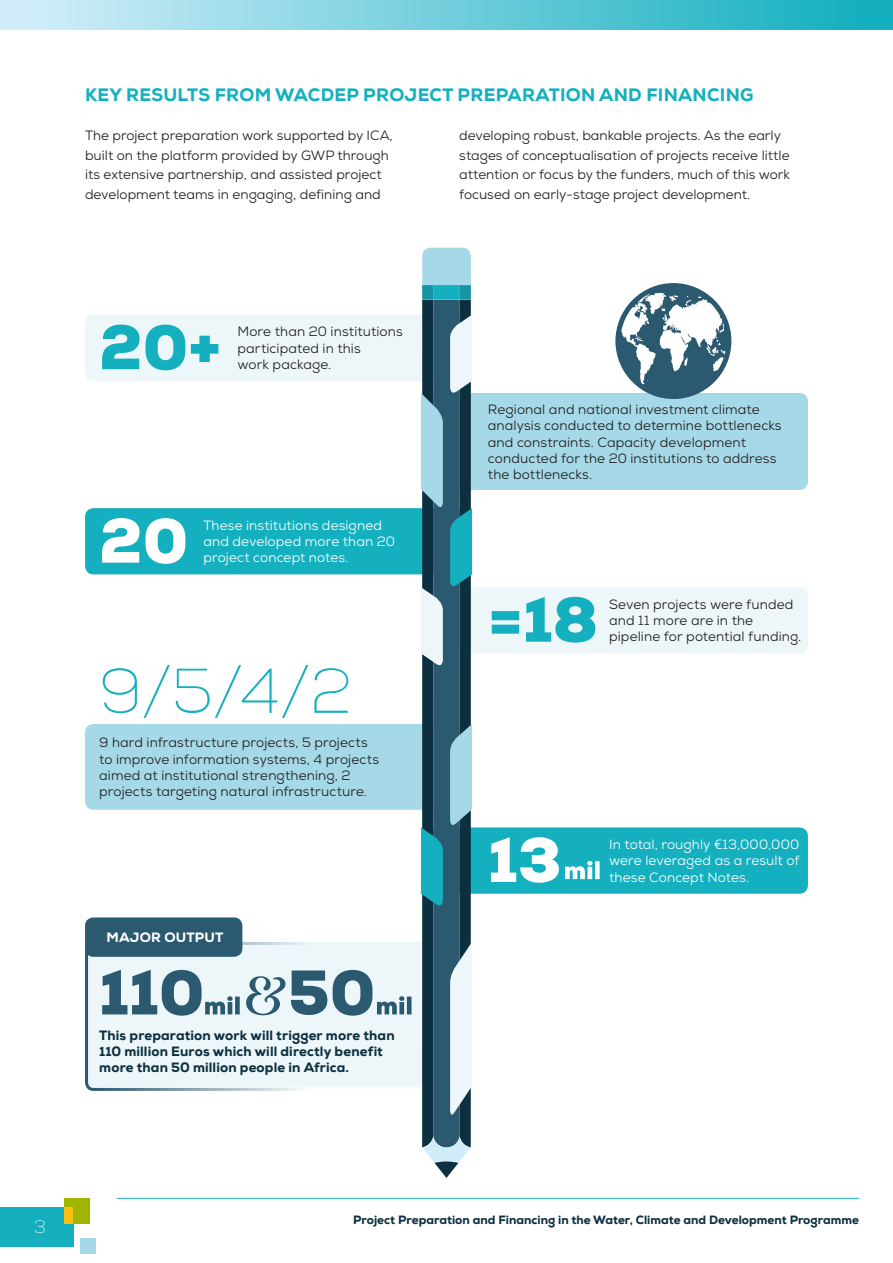
<style>
.page{position:relative;width:893px;height:1263px;background:#fff}
.page>*{position:absolute;margin:0;border:0;box-sizing:border-box;transform-origin:0 0}
.t1{font:100 63px "Nexa";color:#14b0bf}
.t2{font:900 61.05px "Nexa";color:#2b5970}
.t3{font:900 61.05px "Nexa";color:#14b0bf}
.t4{font:900 61.05px "Nexa";color:#fff}
.t5{font:800 18px "Nexa";letter-spacing:.015em;color:#14b0bf}
.t6{font:100 18px "Nexa";color:#fff}
.t7{font:13.5px/16.2px "Nexa";color:#231f20}
.t8{font:13.5px/16.2px "Nexa";letter-spacing:.01em;color:#fff;text-align:justify}
.t9{font:800 13.5px/16.2px "Nexa";letter-spacing:.01em;color:#0d3040}
.t10{font:800 13.5px "Nexa";color:#fff}
.t11{font:800 12px "Nexa";color:#0d3040}
.s1{font-family:"Argent CF";font-weight:300;font-size:60px}
</style>
<div class="page">
<div style="left:85px;top:942px;width:378px;height:145px;background:#edf7fa;border-radius:9px"></div>
<div style="left:85px;top:917px;width:157px;height:40px;background:#2b5970;border-radius:9px"></div>
<svg style="left:205px;top:996px;width:35px;height:18px"></svg>
<svg style="left:377px;top:996px;width:34px;height:18px"></svg>
<div style="left:85px;top:942px;width:378px;height:149px;border:3px solid #2b5970;border-radius:7px"></div>
<div style="left:429px;top:827px;width:379px;height:67px;background:#14b0bf;border-radius:9px"></div>
<div style="left:85px;top:724px;width:378px;height:86px;background:#a6d9e8;border-radius:9px"></div>
<div style="left:429px;top:587px;width:379px;height:66px;background:#edf7fa;border-radius:9px"></div>
<div style="left:85px;top:508px;width:378px;height:66px;background:#14b0bf;border-radius:9px"></div>
<div style="left:429px;top:393px;width:379px;height:97px;background:#a6d9e8;border-radius:9px"></div>
<div style="left:85px;top:315px;width:378px;height:66px;background:#edf7fa;border-radius:9px"></div>
<div style="left:0;top:1207px;width:73px;height:39px;background:#14b0bf"></div>
<div style="left:64px;top:1198px;width:26px;height:26px;background:#a1b500"></div>
<div style="left:80px;top:1238px;width:15px;height:15px;background:#a6d9e8"></div>
<div style="left:64px;top:1207px;width:9px;height:17px;background:#ffbf0f"></div>
<hr style="left:117px;top:1198px;width:742px;height:1px;background:#14b0bf">
<div style="left:0;top:0;width:893px;height:30px;background:linear-gradient(to right,#d7effc,#0eaebd)"></div>
<svg style="left:615px;top:283px;width:116px;height:116px"></svg>
<svg style="left:565px;top:861px;width:35px;height:18px"></svg>
<div style="left:422px;top:248px;width:49px;height:51px;background:#a6d9e8;border-radius:9px"></div>
<div style="left:422px;top:285px;width:11px;height:15px;background:#1794a3"></div>
<div style="left:433px;top:285px;width:27px;height:15px;background:#14b0bf"></div>
<div style="left:460px;top:285px;width:11px;height:15px;background:#1794a3"></div>
<svg style="left:421px;top:300px;width:51px;height:878px"></svg>
<h3 class="t5" style="left:85px;top:83px;width:345px">Key results f rom WACDEP Project</h3>
<h3 class="t5" style="left:457px;top:83px;width:40px">Prepa</h3>
<h3 class="t5" style="left:522px;top:83px;width:233px">ration and Financing</h3>
<p class="t7" style="left:85px;top:126px;width:309px;line-height:19.5px">The project preparation work supported by ICA, built on the platform provided by GWP through its extensive partnership, and assisted project development teams in engaging, defining and</p>
<p class="t7" style="left:459px;top:126px;width:332px;line-height:19.5px">developing robust, bankable projects. As the early stages of conceptualisation of projects receive little attention or focus by the funders, much of this work focused on early-stage project development.</p>
<h2 class="t3" style="left:99px;top:307px;width:123px">20+</h2>
<p class="t7" style="left:237px;top:324px;width:167px">More than 20 institutions participated in this<br>work package.</p>
<h2 class="t4" style="left:99px;top:500px;width:91px">20</h2>
<p class="t8" style="left:203px;top:517px;width:193px;text-align:left">These institutions designed and developed more than 20 project concept notes.</p>
<h1 class="t1" style="left:99px;top:653px;width:254px">9/5/4/2</h1>
<p class="t7" style="left:99px;top:735px;width:281px">9 hard infrastructure projects, 5 projects to improve information systems, 4 projects aimed at institutional strengthening, 2 projects targeting natural infrastructure.</p>
<p class="t10" style="left:107px;top:928px;width:116px">major output</p>
<h2 class="t2" style="left:99px;top:952px;width:278px">110 <span class="s1">&amp;</span>50</h2>
<p class="t9" style="left:99px;top:1027px;width:297px">This preparation work will trigger more than<br>110 million Euros which will directly benefit more than 50 million people in Africa.</p>
<p class="t7" style="left:488px;top:401px;width:295px">Regional and national investment climate analysis conducted to determine bottlenecks and constraints. Capacity development conducted for the 20 institutions to address the bottlenecks.</p>
<h2 class="t3" style="left:488px;top:579px;width:112px">=18</h2>
<p class="t7" style="left:609px;top:596px;width:194px">Seven projects were funded and 11 more are in the pipeline for potential funding.</p>
<h2 class="t4" style="left:488px;top:819px;width:75px">13</h2>
<p class="t8" style="left:609px;top:836px;width:192px">In total, roughly €13,000,000 were leveraged as a result of these Concept Notes.</p>
<h3 class="t6" style="left:34px;top:1216px;width:13px">3</h3>
<p class="t11" style="left:353px;top:1212px;width:507px">Project Preparation and Financing in the Water, Climate and Development Programme</p>
</div>
